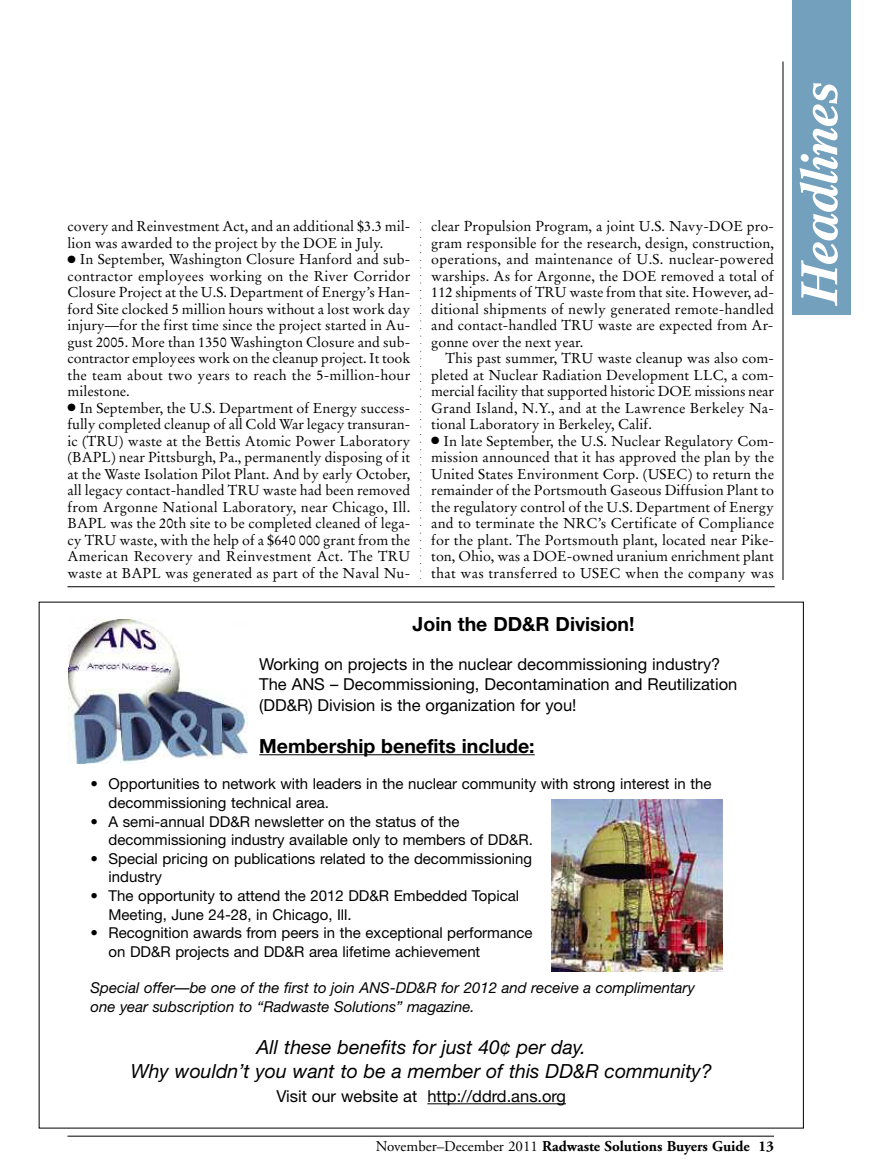
<style>
.page{position:relative;width:891px;height:1175px;background:#fff}
.page>*{position:absolute;margin:0;border:0;box-sizing:border-box;transform-origin:0 0}
.t1{font:italic 700 51px "Cremona";color:#fff}
.t2{font:italic 19.5px/24px "Helvetica Neue";color:#000;text-align:center}
.t3{font:700 19.5px "Helvetica Neue";color:#000}
.t4{font:16.5px/20.4px "Helvetica Neue";color:#000}
.t5{font:15px/18.6px "Helvetica Neue";color:#000}
.t6{font:italic 15px/18.6px "Helvetica Neue";color:#000}
.t7{font:700 15px "Adobe Garamond";color:#000}
.t8{font:14.25px/16.5px "Stempel Garamond";letter-spacing:.005em;color:#000;text-align:justify}
.s1{font-weight:400}
</style>
<div class="page">
<hr style="left:68px;top:1135px;width:706px;height:1px;background:#000">
<hr style="left:783px;top:62px;width:1px;height:518px;background:#000">
<svg style="left:420px;top:222px;width:1px;height:357px"></svg>
<div style="left:792px;top:0;width:59px;height:315px;background:#72a0bd"></div>
<hr style="left:68px;top:586px;width:707px;height:1px;background:#000">
<hr style="left:259px;top:754px;width:276px;height:1px;background:#000">
<hr style="left:427px;top:1103px;width:139px;height:1px;background:#000">
<img style="left:69px;top:620px;width:179px;height:143px">
<img style="left:551px;top:799px;width:171px;height:172px">
<p class="t8" style="left:68px;top:219px;width:344px">covery and Reinvestment Act, and an additional $3.3 mil&shy;lion was awarded to the project by the DOE in July.</p>
<p class="t8" style="left:67px;top:252px;width:344px">● In September, Washington Closure Hanford and sub&shy;contractor employees working on the River Corridor Closure Project at the U.S. Department of Energy’s Han&shy;ford Site clocked 5 million hours without a lost work day injury—for the first time since the project started in Au&shy;gust 2005. More than 1350 Washington Closure and sub&shy;contractor employees work on the cleanup project. It took the team about two years to reach the 5-million-hour milestone.</p>
<p class="t8" style="left:67px;top:401px;width:344px">● In September, the U.S. Department of Energy success&shy;fully completed cleanup of all Cold War legacy transuran&shy;ic (TRU) waste at the Bettis Atomic Power Laboratory (BAPL) near Pittsburgh, Pa., permanently disposing of it at the Waste Isolation Pilot Plant. And by early October, all legacy contact-handled TRU waste had been removed from Argonne National Laboratory, near Chicago, Ill.<br>BAPL was the 20th site to be completed cleaned of lega&shy;cy TRU waste, with the help of a $640 000 grant from the American Recovery and Reinvestment Act. The TRU waste at BAPL was generated as part of the Naval Nu-</p>
<p class="t8" style="left:431px;top:219px;width:344px">clear Propulsion Program, a joint U.S. Navy-DOE pro&shy;gram responsible for the research, design, construction, operations, and maintenance of U.S. nuclear-powered warships. As for Argonne, the DOE removed a total of 112 shipments of TRU waste from that site. However, ad&shy;ditional shipments of newly generated remote-handled and contact-handled TRU waste are expected from Ar&shy;gonne over the next year.</p>
<p class="t8" style="left:431px;top:351px;width:344px;text-indent:14px">This past summer, TRU waste cleanup was also com&shy;pleted at Nuclear Radiation Development LLC, a com&shy;mercial facility that supported historic DOE missions near Grand Island, N.Y., and at the Lawrence Berkeley Na&shy;tional Laboratory in Berkeley, Calif.</p>
<p class="t8" style="left:431px;top:434px;width:344px">● In late September, the U.S. Nuclear Regulatory Com&shy;mission announced that it has approved the plan by the United States Environment Corp. (USEC) to return the remainder of the Portsmouth Gaseous Diffusion Plant to the regulatory control of the U.S. Department of Energy and to terminate the NRC’s Certificate of Compliance for the plant. The Portsmouth plant, located near Pike&shy;ton, Ohio, was a DOE-owned uranium enrichment plant that was transferred to USEC when the company was</p>
<h2 class="t3" style="left:413px;top:617px;width:223px">Join the DD&amp;R Division!</h2>
<p class="t4" style="left:259px;top:655px;width:480px">Working on projects in the nuclear decommissioning industry?<br>The ANS – Decommissioning, Decontamination and Reutilization (DD&amp;R) Division is the organization for you!</p>
<h2 class="t3" style="left:259px;top:738px;width:277px">Membership benefits include:</h2>
<p class="t5" style="left:109px;top:776px;width:604px;text-indent:-18px">• Opportunities to network with leaders in the nuclear community with strong interest in the decommissioning technical area.</p>
<p class="t5" style="left:109px;top:813px;width:426px;text-indent:-18px">• A semi-annual DD&amp;R newsletter on the status of the decommissioning industry available only to members of DD&amp;R.</p>
<p class="t5" style="left:109px;top:850px;width:425px;text-indent:-18px">• Special pricing on publications related to the decommissioning industry</p>
<p class="t5" style="left:109px;top:887px;width:412px;text-indent:-18px">• The opportunity to attend the 2012 DD&amp;R Embedded Topical<br>Meeting, June 24-28, in Chicago, Ill.</p>
<p class="t5" style="left:109px;top:925px;width:426px;text-indent:-18px">• Recognition awards from peers in the exceptional performance on DD&amp;R projects and DD&amp;R area lifetime achievement</p>
<p class="t6" style="left:91px;top:980px;width:606px">Special offer—be one of the first to join ANS-DD&amp;R for 2012 and receive a complimentary one year subscription to “Radwaste Solutions” magazine.</p>
<h2 class="t2" style="left:131px;top:1037px;width:583px">All these benefits for just 40¢ per day.<br>Why wouldn’t you want to be a member of this DD&amp;R community?</h2>
<p class="t4" style="left:276px;top:1087px;width:291px">Visit our website at http://ddrd.ans.org</p>
<p class="t7" style="left:376px;top:1140px;width:400px"><span class="s1">November–December 2011</span> Radwaste Solutions Buyers Guide 13</p>
<h1 class="t1" style="left:800px;top:306px;width:224px;rotate:-90deg">Headlines</h1>
</div>
